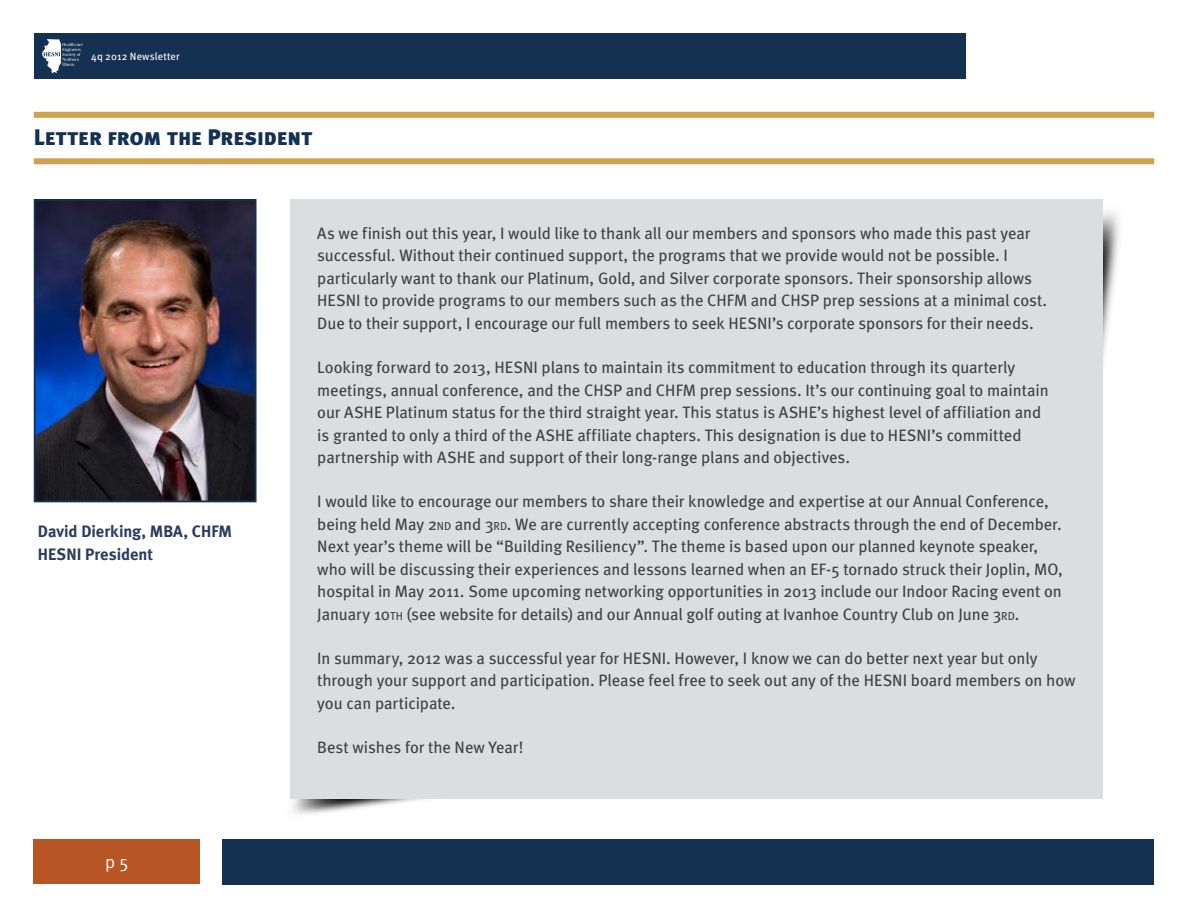
<style>
.page{position:relative;width:1188px;height:918px;background:#fff}
.page>*{position:absolute;margin:0;border:0;box-sizing:border-box;transform-origin:0 0}
.t1{font:22.5px "Meta Black Caps";letter-spacing:.005em;color:#153152}
.t2{font:18px "Meta Normal";color:#fff}
.t3{font:16.5px/22.5px "Meta";letter-spacing:-.005em;color:#414042}
.t4{font:700 16.5px/23.2px "Meta";color:#2b3e5d}
.t5{font:10.5px "Meta";letter-spacing:.02em;color:#fff}
.s1{font-size:11.55px}
</style>
<div class="page">
<img style="left:292px;top:799px;width:131px;height:15px">
<img style="left:860px;top:199px;width:259px;height:163px">
<div style="left:222px;top:839px;width:932px;height:45px;background:#153152"></div>
<div style="left:34px;top:839px;width:166px;height:45px;background:#b75624"></div>
<div style="left:34px;top:34px;width:932px;height:45px;background:#153152"></div>
<div style="left:290px;top:200px;width:813px;height:599px;background:#dcddde"></div>
<svg style="left:42px;top:39px;width:41px;height:34px"></svg>
<div style="left:34px;top:112px;width:1120px;height:6px;background:#d0a151"></div>
<div style="left:34px;top:158px;width:1120px;height:6px;background:#d0a151"></div>
<img style="left:37px;top:202px;width:216px;height:297px">
<div style="left:34px;top:199px;width:222px;height:303px;border:2px solid #153152"></div>
<p class="t5" style="left:91px;top:50px;width:90px">4q 2012 Newsletter</p>
<h1 class="t1" style="left:34px;top:123px;width:280px">Letter from the President</h1>
<p class="t4" style="left:38px;top:520px;width:196px">David Dierking, MBA, CHFM<br>HESNI President</p>
<p class="t2" style="left:105px;top:852px;width:25px">p 5</p>
<p class="t3" style="left:317px;top:222px;width:731px">As we finish out this year, I would like to thank all our members and sponsors who made this past year successful. Without their continued support, the programs that we provide would not be possible. I particularly want to thank our Platinum, Gold, and Silver corporate sponsors. Their sponsorship allows HESNI to provide programs to our members such as the CHFM and CHSP prep sessions at a minimal cost.<br>Due to their support, I encourage our full members to seek HESNI’s corporate sponsors for their needs.</p>
<p class="t3" style="left:317px;top:356px;width:733px">Looking forward to 2013, HESNI plans to maintain its commitment to education through its quarterly meetings, annual conference, and the CHSP and CHFM prep sessions. It’s our continuing goal to maintain our ASHE Platinum status for the third straight year. This status is ASHE’s highest level of affiliation and is granted to only a third of the ASHE affiliate chapters. This designation is due to HESNI’s committed partnership with ASHE and support of their long-range plans and objectives.</p>
<p class="t3" style="left:317px;top:490px;width:747px">I would like to encourage our members to share their knowledge and expertise at our Annual Conference, being held May 2<span class="s1">ND</span> and 3<span class="s1">RD</span>. We are currently accepting conference abstracts through the end of December.<br>Next year’s theme will be “Building Resiliency”. The theme is based upon our planned keynote speaker, who will be discussing their experiences and lessons learned when an EF-5 tornado struck their Joplin, MO, hospital in May 2011. Some upcoming networking opportunities in 2013 include our Indoor Racing event on January 10<span class="s1">TH</span> (see website for details) and our Annual golf outing at Ivanhoe Country Club on June 3<span class="s1">RD</span>.</p>
<p class="t3" style="left:317px;top:647px;width:760px">In summary, 2012 was a successful year for HESNI. However, I know we can do better next year but only through your support and participation. Please feel free to seek out any of the HESNI board members on how you can participate.</p>
<p class="t3" style="left:317px;top:736px;width:208px">Best wishes for the New Year!</p>
</div>
